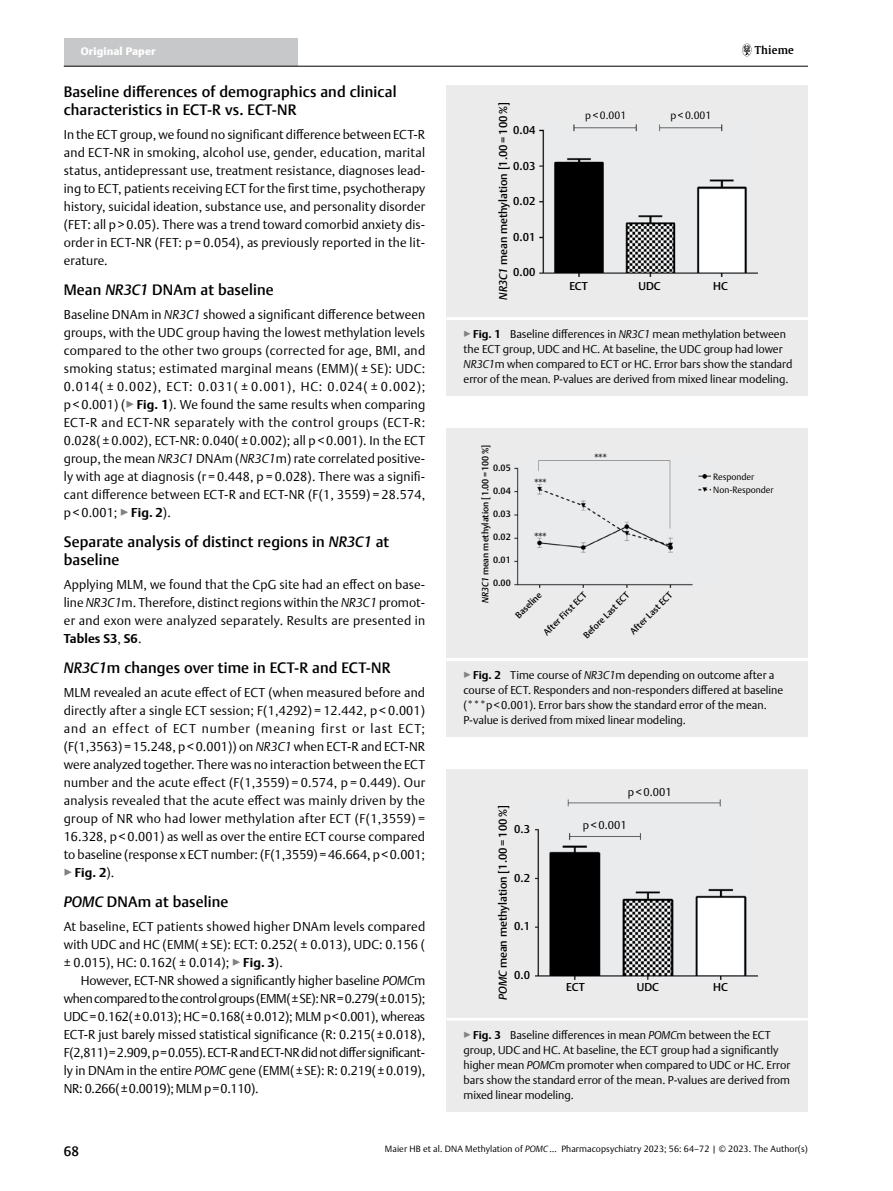
<style>
.page{position:relative;width:893px;height:1191px;background:#fff}
.page>*{position:absolute;margin:0;border:0;box-sizing:border-box;transform-origin:0 0}
.t1{font:500 15px/18px "Thieme Argo 2011";letter-spacing:.01em;color:#000}
.t2{font:500 13.5px "Thieme Argo 2011";color:#000}
.t3{font:300 12.75px/18px "Thieme Argo 2011";letter-spacing:.01em;color:#000;text-align:justify}
.t4{font:300 12px "Thieme Argo 2011";color:#000}
.t5{font:300 11.25px/15px "Thieme Argo 2011";color:#000}
.t6{font:500 11.25px "Thieme Argo 2011";color:#000}
.t7{font:900 10.8px "Thieme Argo 2011";letter-spacing:.01em;color:#fff}
.t8{font:600 10.8px "Thieme Gulliver 2011";letter-spacing:.01em;color:#000}
.t9{font:300 10.5px "Thieme Argo 2011";color:#000}
.t10{font:300 9px "Thieme Argo 2011";letter-spacing:.01em;color:#000}
.t11{font:500 9px "Thieme Argo 2011";color:#000}
.s1{font-style:italic}
.s2{color:#808285}
.s3{font-weight:700}
</style>
<div class="page">
<div style="left:64px;top:38px;width:234px;height:28px;background:#c7c8ca"></div>
<hr style="left:64px;top:66px;width:744px;height:1px;background:#000">
<svg style="left:742px;top:44px;width:9px;height:12px"></svg>
<div style="left:446px;top:316px;width:362px;height:80px;background:#ebebec"></div>
<svg style="left:447px;top:317px;width:361px;height:3px"></svg>
<div style="left:446px;top:85px;width:362px;height:231px;background:#ebebec"></div>
<img style="left:539px;top:125px;width:218px;height:152px">
<div style="left:446px;top:657px;width:362px;height:80px;background:#ebebec"></div>
<svg style="left:447px;top:658px;width:361px;height:3px"></svg>
<div style="left:446px;top:428px;width:362px;height:229px;background:#ebebec"></div>
<img style="left:515px;top:460px;width:195px;height:127px">
<div style="left:446px;top:1017px;width:362px;height:94px;background:#ebebec"></div>
<svg style="left:447px;top:1018px;width:361px;height:2px"></svg>
<div style="left:446px;top:769px;width:362px;height:248px;background:#ebebec"></div>
<img style="left:535px;top:800px;width:222px;height:179px">
<p class="t7" style="left:81px;top:44px;width:76px">Original Paper</p>
<p class="t8" style="left:755px;top:42px;width:40px">Thieme</p>
<p class="t1" style="left:64px;top:82px;width:334px">Baseline differences of demographics and clinical characteristics in ECT-R vs. ECT-NR</p>
<p class="t3" style="left:64px;top:125px;width:363px">In the ECT group, we found no significant difference between ECT-R and ECT-NR in smoking, alcohol use, gender, education, marital status, antidepressant use, treatment resistance, diagnoses lead&shy;ing to ECT, patients receiving ECT for the first time, psychotherapy history, suicidal ideation, substance use, and personality disorder (FET: all p &gt; 0.05). There was a trend toward comorbid anxiety dis&shy;order in ECT-NR (FET: p = 0.054), as previously reported in the lit&shy;erature.</p>
<p class="t1" style="left:64px;top:280px;width:211px">Mean <span class="s1">NR3C1</span> DNAm at baseline</p>
<p class="t3" style="left:64px;top:305px;width:363px">Baseline DNAm in <span class="s1">NR3C1</span> showed a significant difference between groups, with the UDC group having the lowest methylation levels compared to the other two groups (corrected for age, BMI, and smoking status; estimated marginal means (EMM)( ± SE): UDC:<br>0.014( ± 0.002), ECT: 0.031( ± 0.001), HC: 0.024( ± 0.002); p &lt; 0.001) (<span class="s2">▶</span><span class="s3">Fig. 1</span>). We found the same results when comparing ECT-R and ECT-NR separately with the control groups (ECT-R:<br>0.028( ± 0.002), ECT-NR: 0.040( ± 0.002); all p &lt; 0.001). In the ECT group, the mean <span class="s1">NR3C1</span> DNAm (<span class="s1">NR3C1</span>m) rate correlated positive&shy;ly with age at diagnosis (r = 0.448, p = 0.028). There was a signifi&shy;cant difference between ECT-R and ECT-NR (F(1, 3559) = 28.574, p &lt; 0.001; <span class="s2">▶</span><span class="s3">Fig. 2</span>).</p>
<p class="t1" style="left:64px;top:532px;width:327px">Separate analysis of distinct regions in <span class="s1">NR3C1</span> at baseline</p>
<p class="t3" style="left:64px;top:575px;width:363px">Applying MLM, we found that the CpG site had an effect on base&shy;line <span class="s1">NR3C1</span>m. Therefore, distinct regions within the <span class="s1">NR3C1</span> promot&shy;er and exon were analyzed separately. Results are presented in <span class="s3">Tables S3</span>, <span class="s3">S6</span>.</p>
<p class="t1" style="left:64px;top:658px;width:328px"><span class="s1">NR3C1</span>m changes over time in ECT-R and ECT-NR</p>
<p class="t3" style="left:64px;top:683px;width:363px">MLM revealed an acute effect of ECT (when measured before and directly after a single ECT session; F(1,4292) = 12.442, p &lt; 0.001) and an effect of ECT number (meaning first or last ECT; (F(1,3563)=15.248, p&lt; 0.001)) on <span class="s1">NR3C1</span> when ECT-R and ECT-NR were analyzed together. There was no interaction between the ECT number and the acute effect (F(1,3559) = 0.574, p = 0.449). Our analysis revealed that the acute effect was mainly driven by the group of NR who had lower methylation after ECT (F(1,3559) = 16.328, p &lt; 0.001) as well as over the entire ECT course compared to baseline (response x ECT number: (F(1,3559)=46.664, p&lt;0.001; <span class="s2">▶</span><span class="s3">Fig. 2</span>).</p>
<p class="t1" style="left:64px;top:892px;width:166px"><span class="s1">POMC</span> DNAm at baseline</p>
<p class="t3" style="left:64px;top:917px;width:363px">At baseline, ECT patients showed higher DNAm levels compared with UDC and HC (EMM( ± SE): ECT: 0.252( ± 0.013), UDC: 0.156 ( ± 0.015), HC: 0.162( ± 0.014); <span class="s2">▶</span><span class="s3">Fig. 3</span>).</p>
<p class="t3" style="left:64px;top:971px;width:363px;text-indent:17px">However, ECT-NR showed a significantly higher baseline <span class="s1">POMC</span>m when compared to the control groups (EMM(±SE): NR=0.279(±0.015); UDC=0.162(±0.013); HC=0.168(±0.012); MLM p&lt;0.001), whereas ECT-R just barely missed statistical significance (R: 0.215(±0.018), F(2,811)=2.909, p=0.055). ECT-R and ECT-NR did not differ significant&shy;ly in DNAm in the entire <span class="s1">POMC</span> gene (EMM(±SE): R: 0.219(±0.019), NR: 0.266(±0.0019); MLM p=0.110).</p>
<p class="t6" style="left:496px;top:299px;width:199px;rotate:-90deg"><span class="s1">NR3C1</span> mean methylation [1.00= 100%]</p>
<p class="t6" style="left:513px;top:123px;width:24px">0.04</p>
<p class="t6" style="left:513px;top:158px;width:24px">0.03</p>
<p class="t6" style="left:513px;top:194px;width:24px">0.02</p>
<p class="t6" style="left:513px;top:229px;width:24px">0.01</p>
<p class="t6" style="left:513px;top:265px;width:24px">0.00</p>
<p class="t9" style="left:585px;top:108px;width:42px">p&lt; 0.001</p>
<p class="t9" style="left:670px;top:108px;width:42px">p&lt; 0.001</p>
<p class="t6" style="left:569px;top:279px;width:20px">ECT</p>
<p class="t6" style="left:639px;top:279px;width:24px">UDC</p>
<p class="t6" style="left:713px;top:279px;width:16px">HC</p>
<p class="t5" style="left:463px;top:326px;width:330px"><span class="s2">▶</span><span class="s3">Fig. 1</span> Baseline differences in <span class="s1">NR3C1</span> mean methylation between the ECT group, UDC and HC. At baseline, the UDC group had lower <span class="s1">NR3C1</span>m when compared to ECT or HC. Error bars show the standard error of the mean. P-values are derived from mixed linear modeling.</p>
<p class="t11" style="left:479px;top:603px;width:159px;rotate:-90deg"><span class="s1">NR3C1</span> mean methylation [1.00= 100 %]</p>
<p class="t4" style="left:593px;top:451px;width:16px">***</p>
<p class="t11" style="left:493px;top:462px;width:19px">0.05</p>
<p class="t10" style="left:713px;top:470px;width:43px">Responder</p>
<p class="t4" style="left:533px;top:476px;width:16px">***</p>
<p class="t11" style="left:493px;top:485px;width:19px">0.04</p>
<p class="t10" style="left:713px;top:483px;width:62px">Non-Responder</p>
<p class="t11" style="left:493px;top:508px;width:19px">0.03</p>
<p class="t11" style="left:493px;top:531px;width:19px">0.02</p>
<p class="t11" style="left:493px;top:554px;width:19px">0.01</p>
<p class="t11" style="left:493px;top:577px;width:19px">0.00</p>
<p class="t4" style="left:533px;top:530px;width:16px">***</p>
<p class="t11" style="left:541px;top:629px;width:58px;rotate:-45deg">After First ECT</p>
<p class="t11" style="left:581px;top:632px;width:63px;rotate:-45deg">Before Last ECT</p>
<p class="t11" style="left:627px;top:628px;width:57px;rotate:-45deg">After Last ECT</p>
<p class="t11" style="left:513px;top:612px;width:34px;rotate:-45deg">Baseline</p>
<p class="t5" style="left:463px;top:667px;width:321px"><span class="s2">▶</span><span class="s3">Fig. 2</span> Time course of <span class="s1">NR3C1</span>m depending on outcome after a course of ECT. Responders and non-responders differed at baseline (***p&lt;0.001). Error bars show the standard error of the mean.<br>P-value is derived from mixed linear modeling.</p>
<p class="t6" style="left:495px;top:1000px;width:196px;rotate:-90deg"><span class="s1">POMC</span> mean methylation [1.00=100 %]</p>
<p class="t6" style="left:514px;top:822px;width:17px">0.3</p>
<p class="t6" style="left:514px;top:870px;width:17px">0.2</p>
<p class="t6" style="left:514px;top:918px;width:17px">0.1</p>
<p class="t6" style="left:514px;top:967px;width:17px">0.0</p>
<p class="t5" style="left:628px;top:784px;width:45px">p&lt; 0.001</p>
<p class="t5" style="left:583px;top:817px;width:45px">p&lt; 0.001</p>
<p class="t6" style="left:566px;top:980px;width:20px">ECT</p>
<p class="t6" style="left:637px;top:980px;width:24px">UDC</p>
<p class="t6" style="left:713px;top:980px;width:16px">HC</p>
<p class="t5" style="left:463px;top:1027px;width:328px"><span class="s2">▶</span><span class="s3">Fig. 3</span> Baseline differences in mean <span class="s1">POMC</span>m between the ECT group, UDC and HC. At baseline, the ECT group had a significantly higher mean <span class="s1">POMC</span>m promoter when compared to UDC or HC. Error bars show the standard error of the mean. P-values are derived from mixed linear modeling.</p>
<p class="t2" style="left:64px;top:1142px;width:17px">68</p>
<p class="t10" style="left:385px;top:1143px;width:424px">Maier HB et al. DNA Methylation of <span class="s1">POMC</span> … Pharmacopsychiatry 2023; 56: 64–72 | © 2023. The Author(s)</p>
</div>
